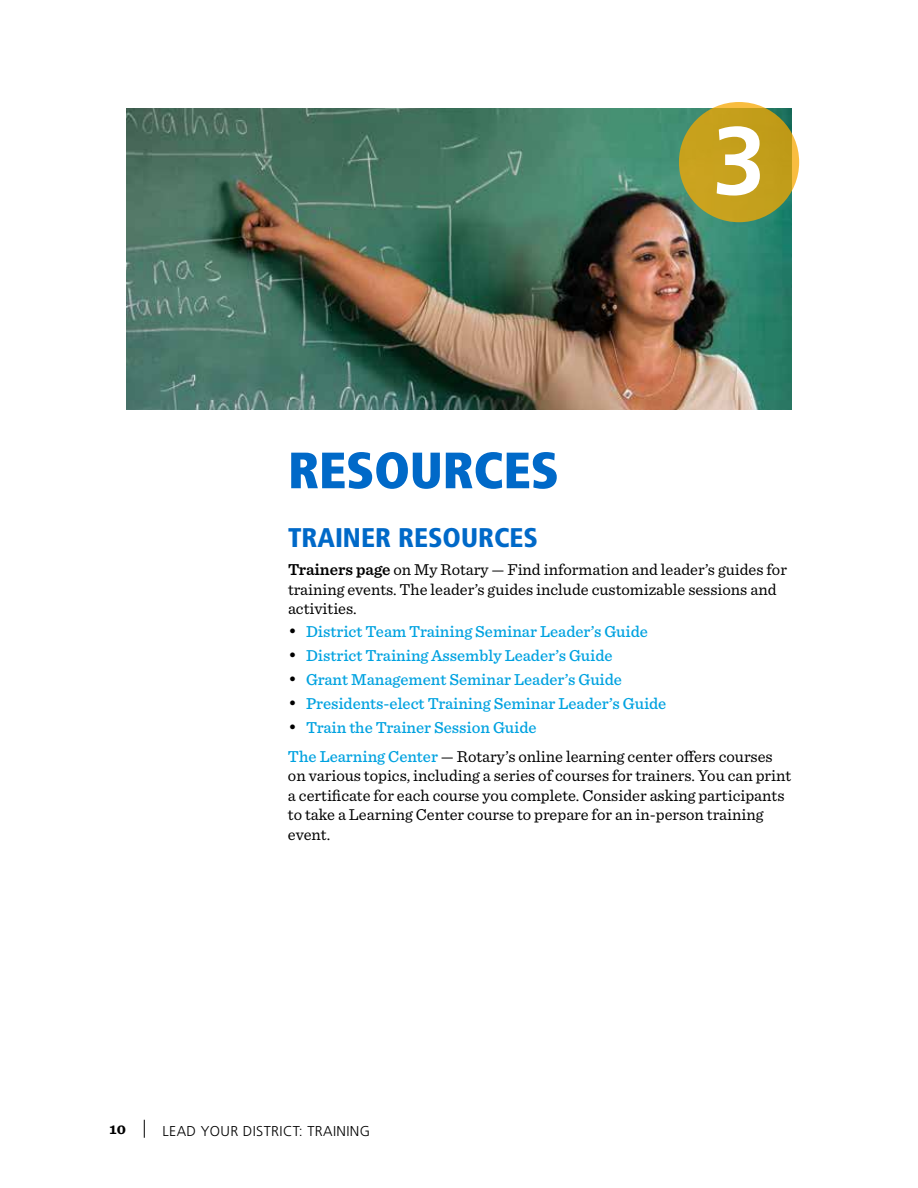
<style>
.page{position:relative;width:918px;height:1188px;background:#fff}
.page>*{position:absolute;margin:0;border:0;box-sizing:border-box;transform-origin:0 0}
.t1{font:700 96px "Frutiger LT Std";color:#fff}
.t2{font:900 condensed 51px "Frutiger LT Std";letter-spacing:-.005em;color:#0069c8}
.t3{font:900 condensed 27px "Frutiger LT Std";color:#0069c8}
.t4{font:16.5px/19.4px "Sentinel";color:#000}
.t5{font:500 16.5px/28.5px "Sentinel";color:#00a2e0}
.t6{font:700 15px "Sentinel";color:#000}
.t7{font:300 14.25px "Frutiger LT Std";letter-spacing:.025em;color:#000}
.s1{font-weight:600}
.s2{font-weight:400;font-size:19.5px;color:#000}
.s3{font-weight:400;color:#000}
</style>
<div class="page">
<img style="left:126px;top:108px;width:666px;height:302px">
<div style="left:679px;top:102px;width:120px;height:120px;background:#c5a01c;border-radius:50%"></div>
<svg style="left:144px;top:1120px;width:1px;height:18px"></svg>
<h1 class="t1" style="left:712px;top:105px;width:55px">3</h1>
<h2 class="t2" style="left:288px;top:439px;width:272px">RESOURCES</h2>
<h3 class="t3" style="left:288px;top:521px;width:252px">TRAINER RESOURCES</h3>
<p class="t4" style="left:288px;top:559px;width:501px"><span class="s1">Trainers page</span> on My Rotary — Find information and leader’s guides for training events. The leader’s guides include customizable sessions and activities.</p>
<p class="t5" style="left:288px;top:617px;width:362px"><span class="s2">•</span> District Team Training Seminar Leader’s Guide</p>
<p class="t5" style="left:288px;top:641px;width:326px"><span class="s2">•</span> District Training Assembly Leader’s Guide</p>
<p class="t5" style="left:288px;top:665px;width:336px"><span class="s2">•</span> Grant Management Seminar Leader’s Guide</p>
<p class="t5" style="left:288px;top:689px;width:380px"><span class="s2">•</span> Presidents-elect Training Seminar Leader’s Guide</p>
<p class="t5" style="left:288px;top:713px;width:486px"><span class="s2">•</span> Train the Trainer Session Guide<br>The Learning Center <span class="s3">— Rotary’s online learning center offers courses</span></p>
<p class="t4" style="left:288px;top:765px;width:505px">on various topics, including a series of courses for trainers. You can print a certificate for each course you complete. Consider asking participants to take a Learning Center course to prepare for an in‑person training event.</p>
<p class="t6" style="left:110px;top:1117px;width:18px">10</p>
<p class="t7" style="left:163px;top:1123px;width:209px">LEAD YOUR DISTRICT: TRAINING</p>
</div>
